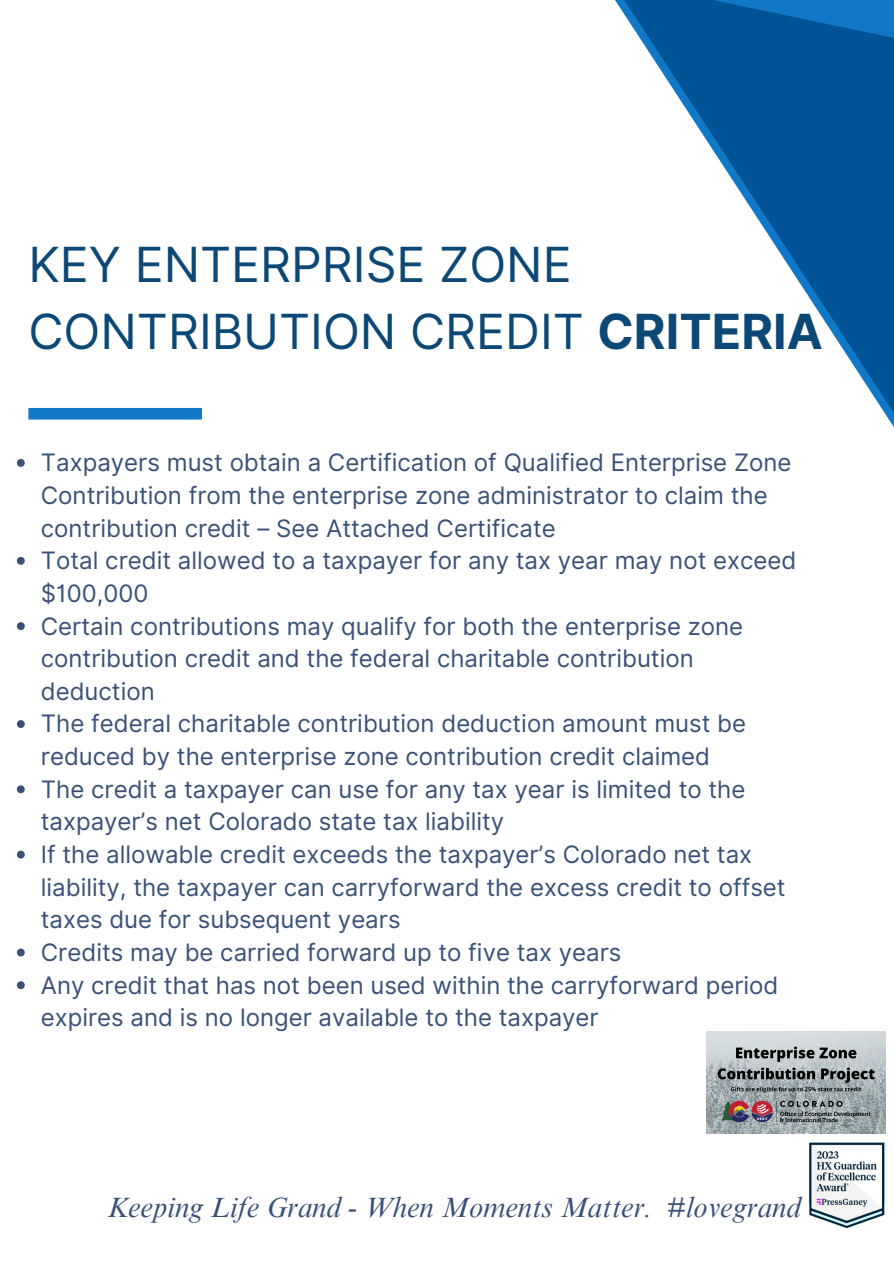
<style>
.page{position:relative;width:894px;height:1264px;background:#fff}
.page>*{position:absolute;margin:0;border:0;box-sizing:border-box;transform-origin:0 0}
.t1{font:48.45px/66.8px "Inter";color:#0b4876}
.t2{font:italic 28.5px "Times NRMT Pro";color:#395177}
.t3{font:24px/32.7px "Inter";color:#395177}
.s1{font-weight:700}
</style>
<div class="page">
<svg style="left:615px;top:0;width:278px;height:426px"></svg>
<img style="left:706px;top:1031px;width:179px;height:102px">
<div style="left:28px;top:408px;width:174px;height:11px;background:#1078c6"></div>
<img style="left:809px;top:1142px;width:76px;height:86px">
<svg style="left:17px;top:459px;width:8px;height:8px"></svg>
<svg style="left:17px;top:557px;width:8px;height:8px"></svg>
<svg style="left:17px;top:622px;width:8px;height:8px"></svg>
<svg style="left:17px;top:720px;width:8px;height:8px"></svg>
<svg style="left:17px;top:785px;width:8px;height:8px"></svg>
<svg style="left:17px;top:850px;width:8px;height:8px"></svg>
<svg style="left:17px;top:948px;width:8px;height:8px"></svg>
<svg style="left:17px;top:981px;width:8px;height:8px"></svg>
<p class="t1" style="left:28px;top:231px;width:795px">KEY ENTERPRISE ZONE<br>CONTRIBUTION CREDIT <span class="s1">CRITERIA</span></p>
<p class="t3" style="left:41px;top:446px;width:751px">Taxpayers must obtain a Certification of Qualified Enterprise Zone<br>Contribution from the enterprise zone administrator to claim the contribution credit – See Attached Certificate</p>
<p class="t3" style="left:41px;top:544px;width:756px">Total credit allowed to a taxpayer for any tax year may not exceed $100,000</p>
<p class="t3" style="left:41px;top:609px;width:703px">Certain contributions may qualify for both the enterprise zone contribution credit and the federal charitable contribution deduction</p>
<p class="t3" style="left:41px;top:707px;width:706px">The federal charitable contribution deduction amount must be reduced by the enterprise zone contribution credit claimed</p>
<p class="t3" style="left:41px;top:772px;width:706px">The credit a taxpayer can use for any tax year is limited to the taxpayer’s net Colorado state tax liability</p>
<p class="t3" style="left:41px;top:838px;width:746px">If the allowable credit exceeds the taxpayer’s Colorado net tax liability, the taxpayer can carryforward the excess credit to offset taxes due for subsequent years</p>
<p class="t3" style="left:41px;top:935px;width:582px">Credits may be carried forward up to five tax years</p>
<p class="t3" style="left:41px;top:968px;width:739px">Any credit that has not been used within the carryforward period expires and is no longer available to the taxpayer</p>
<h1 class="t2" style="left:107px;top:1196px;width:694px">Keeping Life Grand - When Moments Matter. #lovegrand</h1>
</div>
